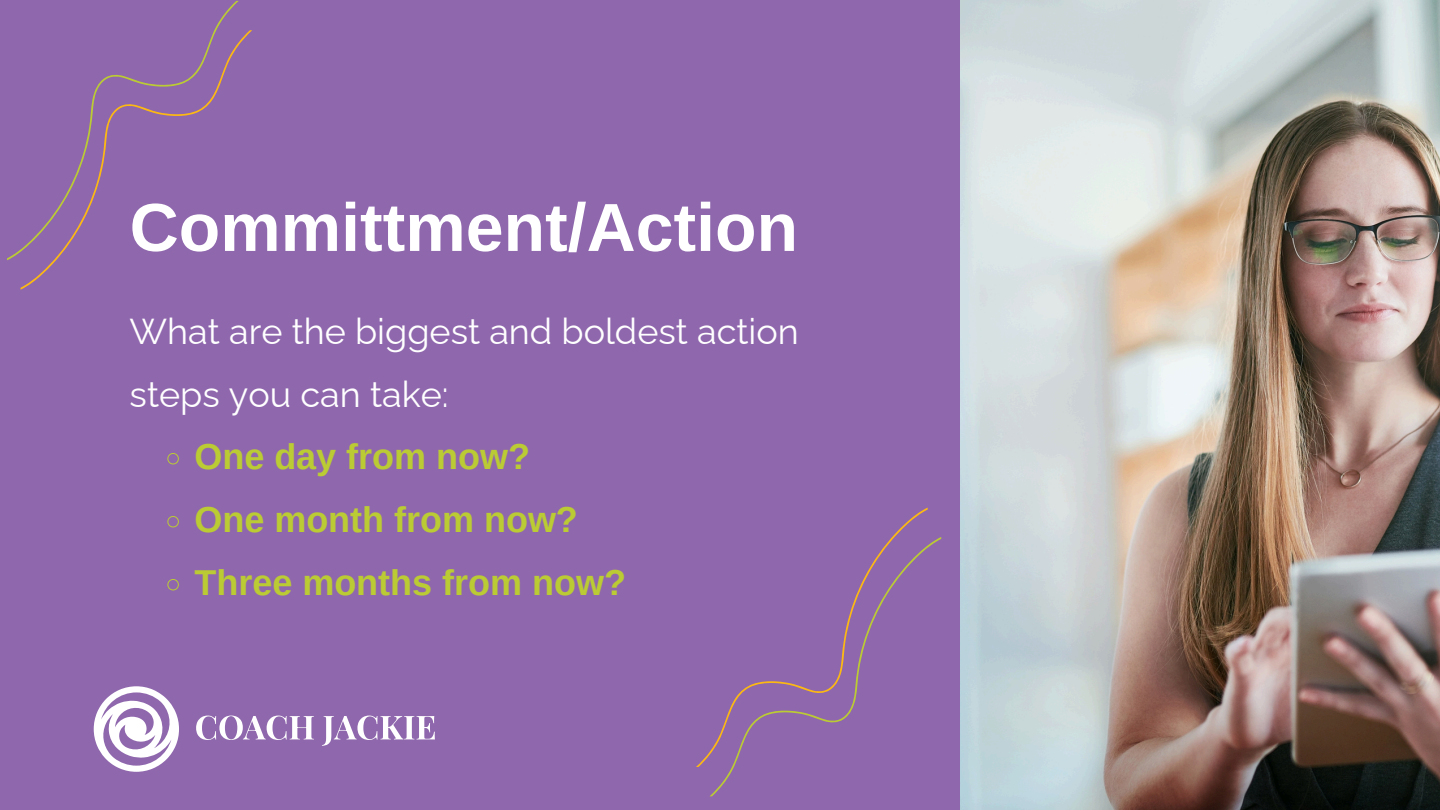
<style>
.page{position:relative;width:1440px;height:810px;background:#8f67ad}
.page>*{position:absolute;margin:0;border:0;box-sizing:border-box;transform-origin:0 0}
.t1{font:700 68px "Arimo";color:#fff}
.t2{font:36px/63px "Raleway";color:#fff}
.t3{font:700 36px "Arimo";color:#bbcb34}
</style>
<div class="page">
<svg style="left:710px;top:537px;width:231px;height:259px"></svg>
<svg style="left:7px;top:1px;width:232px;height:259px"></svg>
<img style="left:960px;top:0;width:480px;height:810px">
<svg style="left:167px;top:453px;width:12px;height:12px"></svg>
<svg style="left:167px;top:516px;width:12px;height:12px"></svg>
<svg style="left:167px;top:579px;width:12px;height:12px"></svg>
<svg style="left:196px;top:716px;width:118px;height:24px"></svg>
<svg style="left:322px;top:716px;width:113px;height:30px"></svg>
<svg style="left:94px;top:686px;width:85px;height:86px"></svg>
<p class="t1" style="left:130px;top:189px;width:670px">Committment/Action</p>
<h1 class="t2" style="left:130px;top:300px;width:671px">What are the biggest and boldest action steps you can take:</h1>
<p class="t3" style="left:194px;top:437px;width:337px">One day from now?</p>
<p class="t3" style="left:194px;top:500px;width:385px">One month from now?</p>
<p class="t3" style="left:194px;top:563px;width:433px">Three months from now?</p>
</div>
